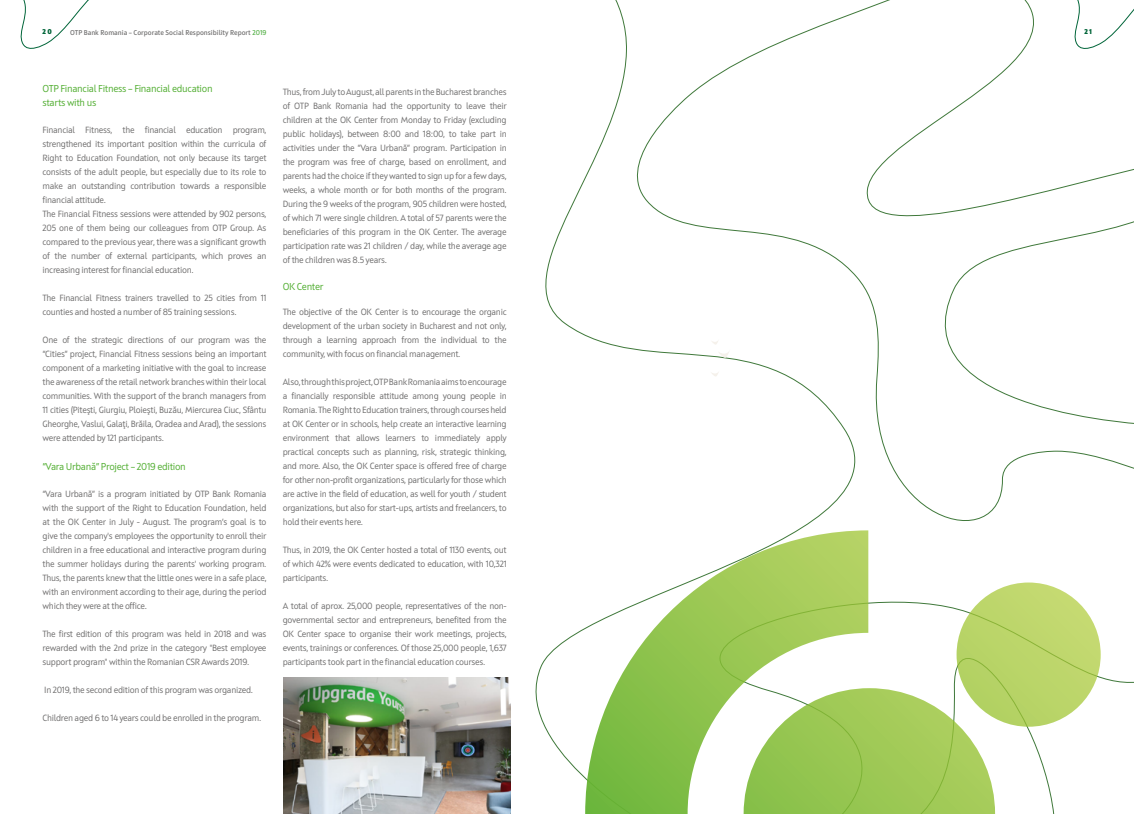
<style>
.page{position:relative;width:1134px;height:814px;background:#fff}
.page>*{position:absolute;margin:0;border:0;box-sizing:border-box;transform-origin:0 0}
.t1{font:10px/14px "Squad";letter-spacing:-.03em;color:#52ae32}
.t2{font:9px/14px "Squad";letter-spacing:-.03em;color:#706f6f;text-align:justify}
.t3{font:600 7px "Squad";color:#706f6f}
.t4{font:800 7px "Squad";color:#006539}
.s1{color:#54b047}
</style>
<div class="page">
<svg style="left:20px;top:0;width:69px;height:49px"></svg>
<svg style="left:535px;top:0;width:384px;height:779px"></svg>
<svg style="left:895px;top:251px;width:239px;height:174px"></svg>
<svg style="left:862px;top:0;width:272px;height:251px"></svg>
<svg style="left:711px;top:339px;width:19px;height:19px"></svg>
<svg style="left:710px;top:370px;width:9px;height:7px"></svg>
<img style="left:283px;top:677px;width:228px;height:137px">
<svg style="left:585px;top:530px;width:516px;height:284px"></svg>
<p class="t4" style="left:43px;top:27px;width:11px">20</p>
<p class="t3" style="left:70px;top:28px;width:198px">OTP Bank Romania – Corporate Social Responsibility Report <span class="s1">2019</span></p>
<p class="t4" style="left:1084px;top:27px;width:9px">21</p>
<p class="t1" style="left:43px;top:82px;width:172px">OTP Financial Fitness – Financial education starts with us</p>
<p class="t2" style="left:43px;top:123px;width:225px;text-align:left">Financial Fitness, the financial education program, strengthened its important position within the curricula of Right to Education Foundation, not only because its target consists of the adult people, but especially due to its role to make an outstanding contribution towards a responsible financial attitude.<br>The Financial Fitness sessions were attended by 902 persons, 205 one of them being our colleagues from OTP Group. As compared to the previous year, there was a significant growth of the number of external participants, which proves an increasing interest for financial education.</p>
<p class="t2" style="left:43px;top:291px;width:225px">The Financial Fitness trainers travelled to 25 cities from 11 counties and hosted a number of 85 training sessions.</p>
<p class="t2" style="left:43px;top:333px;width:225px">One of the strategic directions of our program was the “Cities” project, Financial Fitness sessions being an important component of a marketing initiative with the goal to increase the awareness of the retail network branches within their local communities. With the support of the branch managers from 11 cities (Piteşti, Giurgiu, Ploieşti, Buzău, Miercurea Ciuc, Sfântu Gheorghe, Vaslui, Galaţi, Brăila, Oradea and Arad), the sessions were attended by 121 participants.</p>
<p class="t1" style="left:43px;top:460px;width:145px">“Vara Urbană” Project – 2019 edition</p>
<p class="t2" style="left:43px;top:487px;width:226px">“Vara Urbană” is a program initiated by OTP Bank Romania with the support of the Right to Education Foundation, held at the OK Center in July - August. The program’s goal is to give the company's employees the opportunity to enroll their children in a free educational and interactive program during the summer holidays during the parents' working program.<br>Thus, the parents knew that the little ones were in a safe place, with an environment according to their age, during the period which they were at the office.</p>
<p class="t2" style="left:43px;top:627px;width:225px">The first edition of this program was held in 2018 and was rewarded with the 2nd prize in the category "Best employee support program" within the Romanian CSR Awards 2019.</p>
<p class="t2" style="left:44px;top:683px;width:210px">In 2019, the second edition of this program was organized.</p>
<p class="t2" style="left:43px;top:711px;width:220px">Children aged 6 to 14 years could be enrolled in the program.</p>
<p class="t2" style="left:283px;top:85px;width:226px">Thus, from July to August, all parents in the Bucharest branches of OTP Bank Romania had the opportunity to leave their children at the OK Center from Monday to Friday (excluding public holidays), between 8:00 and 18:00, to take part in activities under the ”Vara Urbană” program. Participation in the program was free of charge, based on enrollment, and parents had the choice if they wanted to sign up for a few days, weeks, a whole month or for both months of the program.<br>During the 9 weeks of the program, 905 children were hosted, of which 71 were single children. A total of 57 parents were the beneficiaries of this program in the OK Center. The average participation rate was 21 children / day, while the average age of the children was 8.5 years.</p>
<p class="t1" style="left:283px;top:279px;width:42px">OK Center</p>
<p class="t2" style="left:283px;top:305px;width:225px">The objective of the OK Center is to encourage the organic development of the urban society in Bucharest and not only, through a learning approach from the individual to the community, with focus on financial management.</p>
<p class="t2" style="left:283px;top:375px;width:226px">Also, through this project, OTP Bank Romania aims to encourage a financially responsible attitude among young people in Romania. The Right to Education trainers, through courses held at OK Center or in schools, help create an interactive learning environment that allows learners to immediately apply practical concepts such as planning, risk, strategic thinking, and more. Also, the OK Center space is offered free of charge for other non-profit organizations, particularly for those which are active in the field of education, as well for youth / student organizations, but also for start-ups, artists and freelancers, to hold their events here.</p>
<p class="t2" style="left:283px;top:543px;width:225px">Thus, in 2019, the OK Center hosted a total of 1130 events, out of which 42% were events dedicated to education, with 10,321 participants.</p>
<p class="t2" style="left:283px;top:599px;width:225px">A total of aprox. 25,000 people, representatives of the non&shy;governmental sector and entrepreneurs, benefited from the OK Center space to organise their work meetings, projects, events, trainings or conferences. Of those 25,000 people, 1,637 participants took part in the financial education courses.</p>
</div>
